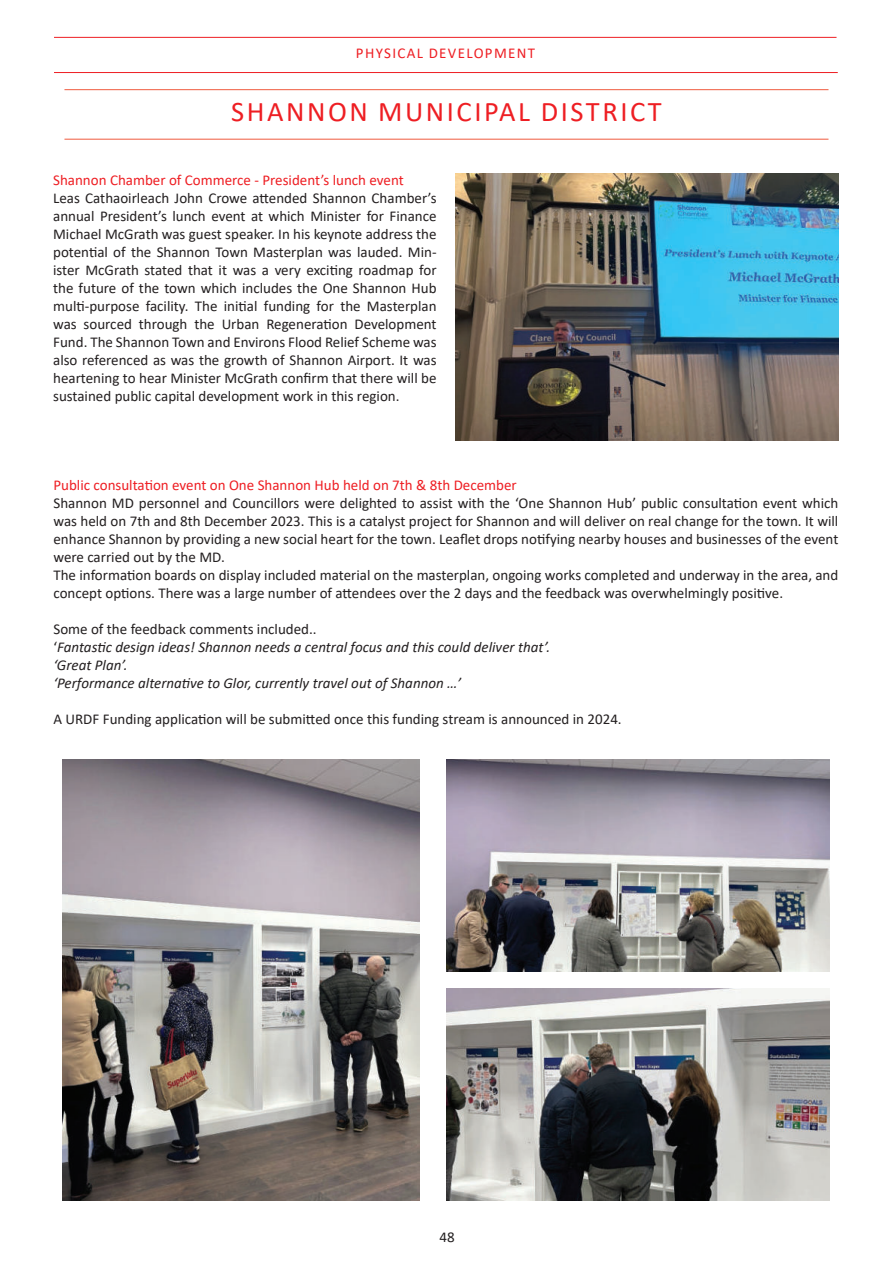
<style>
.page{position:relative;width:893px;height:1263px;background:#fff}
.page>*{position:absolute;margin:0;border:0;box-sizing:border-box;transform-origin:0 0}
.t1{font:28.5px "Calibri";letter-spacing:.09em;color:#ee1e23}
.t2{font:15px/18px "Calibri";color:#231f20;text-align:justify}
.t3{font:italic 15px/18px "Calibri";color:#231f20}
.t4{font:15px "Calibri";color:#ee1e23}
.t5{font:15px "Calibri";letter-spacing:.09em;color:#ee1e23}
.s1{font-style:normal}
</style>
<div class="page">
<hr style="left:54px;top:72px;width:784px;height:1px;background:#ee1e23">
<hr style="left:54px;top:37px;width:782px;height:1px;background:#ee1e23">
<hr style="left:64px;top:139px;width:764px;height:1px;background:#f05a3e">
<hr style="left:64px;top:89px;width:764px;height:1px;background:#f05a3e">
<img style="left:455px;top:174px;width:384px;height:267px">
<img style="left:62px;top:759px;width:357px;height:441px">
<img style="left:447px;top:988px;width:382px;height:212px">
<img style="left:447px;top:759px;width:382px;height:213px">
<p class="t5" style="left:356px;top:45px;width:181px">PHYSICAL DEVELOPMENT</p>
<h1 class="t1" style="left:231px;top:98px;width:432px">SHANNON MUNICIPAL DISTRICT</h1>
<p class="t4" style="left:53px;top:170px;width:352px">Shannon Chamber of Commerce - President’s lunch event</p>
<p class="t2" style="left:53px;top:189px;width:385px">Leas Cathaoirleach John Crowe attended Shannon Chamber’s annual President’s lunch event at which Minister for Finance Michael McGrath was guest speaker. In his keynote address the potential of the Shannon Town Masterplan was lauded. Min&shy;ister McGrath stated that it was a very exciting roadmap for the future of the town which includes the One Shannon Hub multi-purpose facility. The initial funding for the Masterplan was sourced through the Urban Regeneration Development Fund. The Shannon Town and Environs Flood Relief Scheme was also referenced as was the growth of Shannon Airport. It was heartening to hear Minister McGrath confirm that there will be sustained public capital development work in this region.</p>
<p class="t4" style="left:53px;top:475px;width:465px">Public consultation event on One Shannon Hub held on 7th &amp; 8th December</p>
<p class="t2" style="left:53px;top:494px;width:786px;text-align:left">Shannon MD personnel and Councillors were delighted to assist with the ‘One Shannon Hub’ public consultation event which was held on 7th and 8th December 2023. This is a catalyst project for Shannon and will deliver on real change for the town. It will enhance Shannon by providing a new social heart for the town. Leaflet drops notifying nearby houses and businesses of the event were carried out by the MD.<br>The information boards on display included material on the masterplan, ongoing works completed and underway in the area, and concept options. There was a large number of attendees over the 2 days and the feedback was overwhelmingly positive.</p>
<p class="t3" style="left:53px;top:619px;width:498px"><span class="s1">Some of the feedback comments included..<br>‘</span>Fantastic design ideas! Shannon needs a central focus and this could deliver that’. ‘Great Plan’.<br>‘Performance alternative to Glor, currently travel out of Shannon …’</p>
<p class="t2" style="left:53px;top:710px;width:570px">A URDF Funding application will be submitted once this funding stream is announced in 2024.</p>
<p class="t2" style="left:440px;top:1227px;width:17px">48</p>
</div>
